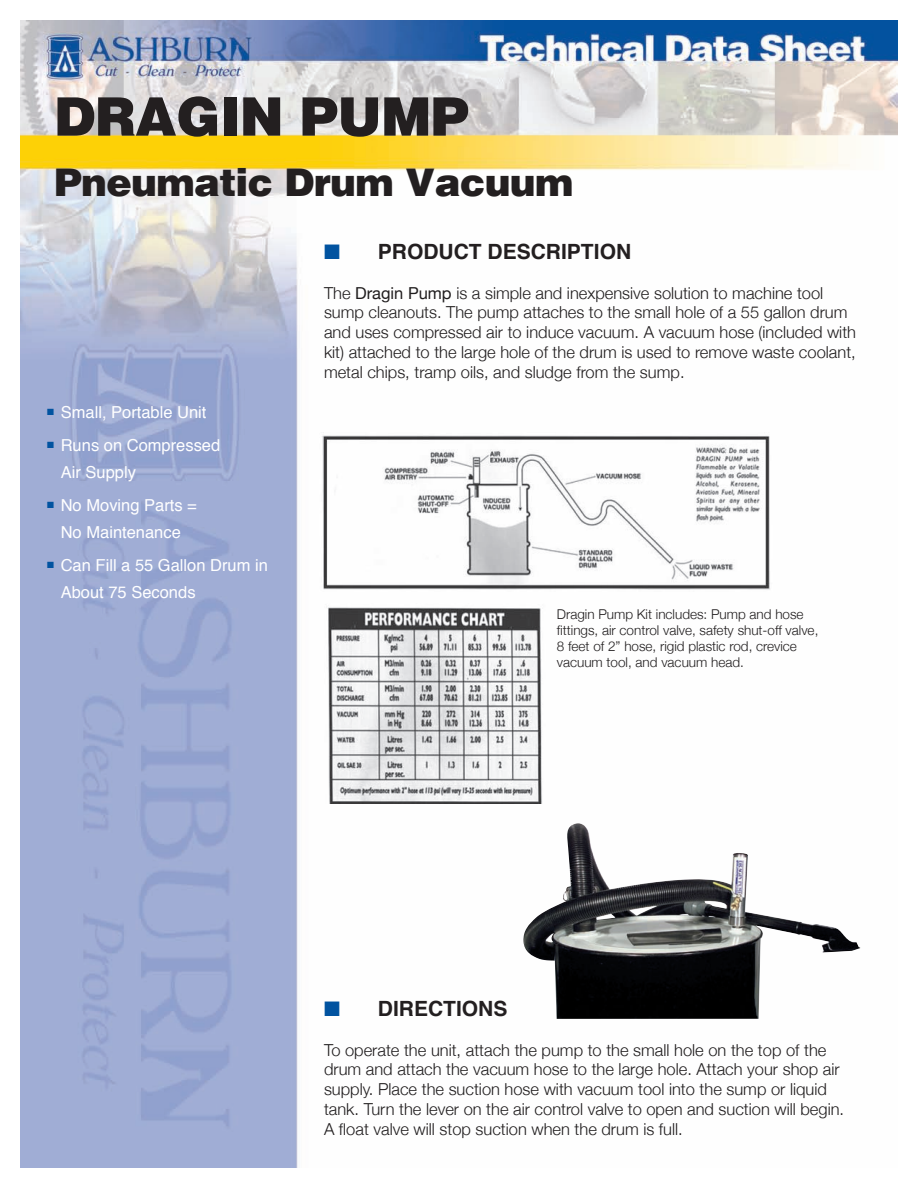
<style>
.page{position:relative;width:918px;height:1188px;background:#fff}
.page>*{position:absolute;margin:0;border:0;box-sizing:border-box;transform-origin:0 0}
.t1{font:900 54px "Helvetica";letter-spacing:-.025em;color:#231f20}
.t2{font:900 39px "Helvetica";letter-spacing:-.025em;color:#231f20}
.t3{font:700 21px "Helvetica";color:#231f20}
.t4{font:300 16.5px/19.8px "Helvetica Neue";color:#201d1e}
.t5{font:16.5px/27px "Helvetica";color:#fff}
.t6{font:300 13.5px/16.2px "Helvetica Neue";color:#201d1e}
.s1{color:#0153a0}
.s2{font-weight:400}
</style>
<div class="page">
<img style="left:20px;top:20px;width:878px;height:1148px">
<img style="left:523px;top:823px;width:337px;height:196px">
<img style="left:320px;top:432px;width:452px;height:159px">
<img style="left:324px;top:604px;width:221px;height:199px">
<h1 class="t1" style="left:54px;top:84px;width:417px">DRAGIN PUMP</h1>
<h2 class="t2" style="left:54px;top:159px;width:521px">Pneumatic Drum Vacuum</h2>
<p class="t5" style="left:47px;top:399px;width:161px"><sup>■</sup> Small, Portable Unit</p>
<p class="t5" style="left:61px;top:432px;width:161px;text-indent:-14px"><sup>■</sup> Runs on Compressed<br>Air Supply</p>
<p class="t5" style="left:47px;top:492px;width:151px;text-align:center"><sup>■</sup> No Moving Parts =<br>No Maintenance</p>
<p class="t5" style="left:61px;top:552px;width:209px;text-indent:-14px"><sup>■</sup> Can Fill a 55 Gallon Drum in<br>About 75 Seconds</p>
<p class="t3" style="left:324px;top:235px;width:309px"><span class="s1">■</span> PRODUCT DESCRIPTION</p>
<p class="t4" style="left:324px;top:282px;width:534px">The <span class="s2">Dragin Pump</span> is a simple and inexpensive solution to machine tool sump cleanouts. The pump attaches to the small hole of a 55 gallon drum and uses compressed air to induce vacuum. A vacuum hose (included with kit) attached to the large hole of the drum is used to remove waste coolant, metal chips, tramp oils, and sludge from the sump.</p>
<p class="t6" style="left:557px;top:605px;width:263px">Dragin Pump Kit includes: Pump and hose fittings, air control valve, safety shut-off valve, 8 feet of 2” hose, rigid plastic rod, crevice vacuum tool, and vacuum head.</p>
<p class="t3" style="left:324px;top:992px;width:185px"><span class="s1">■</span> DIRECTIONS</p>
<p class="t4" style="left:324px;top:1040px;width:522px">To operate the unit, attach the pump to the small hole on the top of the drum and attach the vacuum hose to the large hole. Attach your shop air supply. Place the suction hose with vacuum tool into the sump or liquid tank. Turn the lever on the air control valve to open and suction will begin.<br>A float valve will stop suction when the drum is full.</p>
</div>
